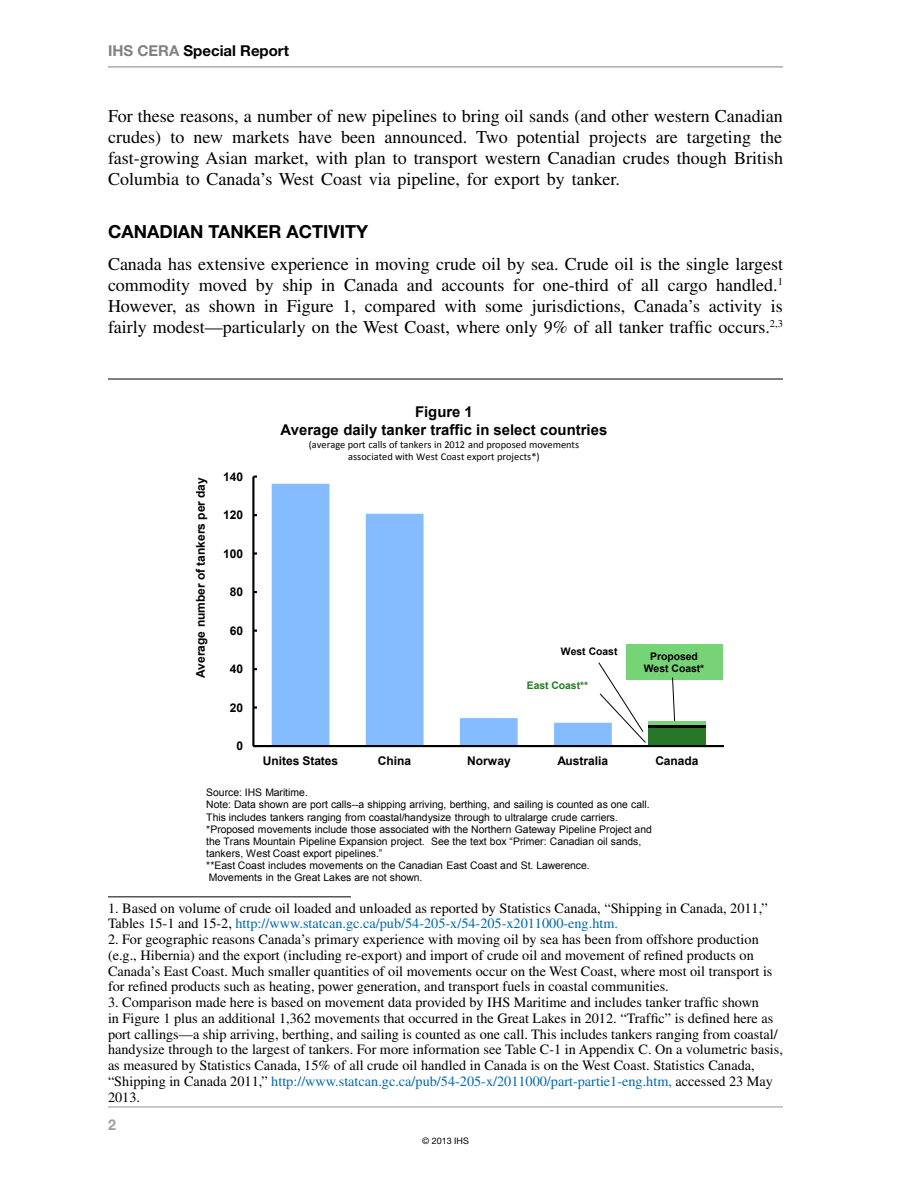
<style>
.page{position:relative;width:918px;height:1188px;background:#fff}
.page>*{position:absolute;margin:0;border:0;box-sizing:border-box;transform-origin:0 0}
.t1{font:18px/21px "Times";color:#000;text-align:justify}
.t2{font:700 18px "Helvetica Neue LT Std";color:#000}
.t3{font:700 15px "Helvetica Neue LT Std";color:#000}
.t4{font:700 15px "Helvetica Neue LT Std";color:#9d9fa2;scale:.95 1}
.t5{font:700 14.85px/17.2px "Arial";color:#000;text-align:center}
.t6{font:14.25px/15.8px "Times";color:#000}
.t7{font:700 12px "Arial";letter-spacing:-.005em;color:#000}
.t8{font:10.35px/12px "Arial";letter-spacing:-.005em;color:#000}
.t9{font:10.35px/12.8px "Calibri";color:#000;text-align:center}
.t10{font:700 10.35px/12px "Arial";letter-spacing:-.005em;color:#000;text-align:center}
.t11{font:700 10.35px "Arial";letter-spacing:-.005em;color:#267826}
.t12{font:9px "Helvetica Neue LT Std";color:#000}
.s1{color:#808285}
.s2{color:#0067b1}
</style>
<div class="page">
<hr style="left:108px;top:1106px;width:675px;height:1px;background:#9d9fa2">
<hr style="left:108px;top:67px;width:675px;height:1px;background:#808285">
<hr style="left:108px;top:896px;width:243px;height:1px;background:#000">
<div style="left:648px;top:728px;width:58px;height:18px;background:#267826"></div>
<hr style="left:648px;top:725px;width:58px;height:3px;background:#000">
<hr style="left:648px;top:721px;width:58px;height:4px;background:#76d476">
<svg style="left:272px;top:484px;width:340px;height:261px"></svg>
<hr style="left:252px;top:477px;width:2px;height:269px;background:#000">
<hr style="left:253px;top:745px;width:471px;height:2px;background:#000">
<div style="left:626px;top:645px;width:97px;height:35px;background:#76d476"></div>
<svg style="left:672px;top:677px;width:3px;height:44px"></svg>
<svg style="left:598px;top:662px;width:48px;height:82px"></svg>
<hr style="left:108px;top:379px;width:675px;height:1px;background:#000">
<p class="t3" style="left:108px;top:41px;width:183px"><span class="s1">IHS CERA</span> SPECIAL REPORT</p>
<p class="t1" style="left:108px;top:105px;width:677px">For these reasons, a number of new pipelines to bring oil sands (and other western Canadian crudes) to new markets have been announced. Two potential projects are targeting the fast-growing Asian market, with plan to transport western Canadian crudes though British Columbia to Canada’s West Coast via pipeline, for export by tanker.</p>
<p class="t2" style="left:108px;top:221px;width:26px">CANADIAN</p>
<p class="t2" style="left:209px;top:221px;width:14px">TANK</p>
<p class="t2" style="left:257px;top:221px;width:41px">ER ACTI</p>
<p class="t2" style="left:329px;top:221px;width:41px">VITY</p>
<p class="t1" style="left:108px;top:254px;width:677px">Canada has extensive experience in moving crude oil by sea. Crude oil is the single largest commodity moved by ship in Canada and accounts for one-third of all cargo handled.<sup>1<br></sup>However, as shown in Figure 1, compared with some jurisdictions, Canada’s activity is fairly modest—particularly on the West Coast, where only 9% of all tanker traffic occurs.<sup>2,3</sup></p>
<p class="t7" style="left:193px;top:678px;width:202px;rotate:-90deg">Average number of tankers per day</p>
<p class="t7" style="left:223px;top:468px;width:21px">140</p>
<p class="t7" style="left:223px;top:507px;width:21px">120</p>
<p class="t7" style="left:223px;top:545px;width:21px">100</p>
<p class="t7" style="left:230px;top:584px;width:15px">80</p>
<p class="t7" style="left:230px;top:622px;width:15px">60</p>
<p class="t7" style="left:230px;top:661px;width:15px">40</p>
<p class="t7" style="left:230px;top:699px;width:15px">20</p>
<p class="t7" style="left:237px;top:738px;width:8px">0</p>
<p class="t5" style="left:281px;top:404px;width:328px">Figure 1<br>Average daily tanker traffic in select countries</p>
<p class="t9" style="left:309px;top:438px;width:272px">(average port calls of tankers in 2012 and proposed movements associated with West Coast export projects*)</p>
<p class="t10" style="left:561px;top:645px;width:58px">West Coast</p>
<p class="t11" style="left:527px;top:678px;width:63px">East Coast**</p>
<p class="t10" style="left:644px;top:651px;width:62px">Proposed<br>West Coast*</p>
<p class="t7" style="left:263px;top:752px;width:77px">Unites States</p>
<p class="t7" style="left:378px;top:752px;width:35px">China</p>
<p class="t7" style="left:467px;top:752px;width:45px">Norway</p>
<p class="t7" style="left:557px;top:752px;width:52px">Australia</p>
<p class="t7" style="left:655px;top:752px;width:45px">Canada</p>
<p class="t8" style="left:206px;top:787px;width:447px">Source: IHS Maritime.<br>Note: Data shown are port calls--a shipping arriving, berthing, and sailing is counted as one call.<br>This includes tankers ranging from coastal/handysize through to ultralarge crude carriers. *Proposed movements include those associated with the Northern Gateway Pipeline Project and the Trans Mountain Pipeline Expansion project. See the text box “Primer: Canadian oil sands, tankers, West Coast export pipelines.”<br>**East Coast includes movements on the Canadian East Coast and St. Lawerence.<br>Movements in the Great Lakes are not shown.</p>
<p class="t6" style="left:108px;top:900px;width:661px">1. Based on volume of crude oil loaded and unloaded as reported by Statistics Canada, “Shipping in Canada, 2011,”<br>Tables 15-1 and 15-2, <span class="s2">http://www.statcan.gc.ca/pub/54-205-x/54-205-x2011000-eng.htm.</span></p>
<p class="t6" style="left:108px;top:931px;width:666px">2. For geographic reasons Canada’s primary experience with moving oil by sea has been from offshore production (e.g., Hibernia) and the export (including re-export) and import of crude oil and movement of refined products on Canada’s East Coast. Much smaller quantities of oil movements occur on the West Coast, where most oil transport is for refined products such as heating, power generation, and transport fuels in coastal communities.</p>
<p class="t6" style="left:108px;top:994px;width:677px">3. Comparison made here is based on movement data provided by IHS Maritime and includes tanker traffic shown<br>in Figure 1 plus an additional 1,362 movements that occurred in the Great Lakes in 2012. “Traffic” is defined here as port callings—a ship arriving, berthing, and sailing is counted as one call. This includes tankers ranging from coastal/ handysize through to the largest of tankers. For more information see Table C-1 in Appendix C. On a volumetric basis, as measured by Statistics Canada, 15% of all crude oil handled in Canada is on the West Coast. Statistics Canada, “Shipping in Canada 2011,” <span class="s2">http://www.statcan.gc.ca/pub/54-205-x/2011000/part-partie1-eng.htm,</span> accessed 23 May 2013.</p>
<p class="t4" style="left:108px;top:1115px;width:10px">2</p>
<p class="t12" style="left:422px;top:1135px;width:48px">© 2013 I HS</p>
</div>
